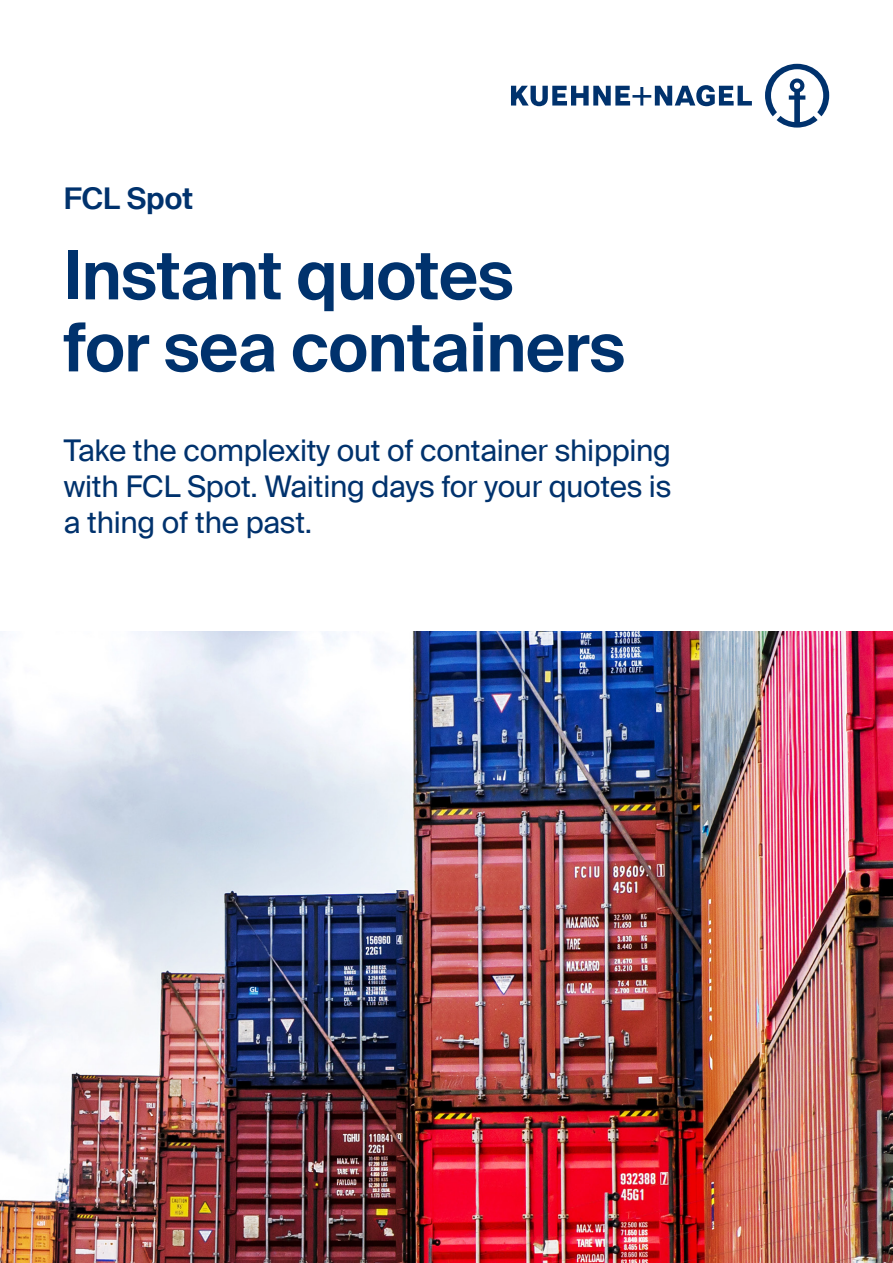
<style>
.page{position:relative;width:893px;height:1263px;background:#fff}
.page>*{position:absolute;margin:0;border:0;box-sizing:border-box;transform-origin:0 0}
.x___45pt{font:600 67.5px "Suisse Intl";letter-spacing:-.01em;color:#00326d}
.x___20pt{font:30px/36px "Suisse Intl";letter-spacing:-.01em;color:#00326d}
.x___20pt-2{font:600 30px "Suisse Intl";color:#00326d}
</style>
<div class="page">
<img style="left:0;top:631px;width:893px;height:632px">
<svg style="left:511px;top:64px;width:318px;height:64px"></svg>
<p class="x___20pt-2" style="left:64px;top:181px;width:131px">FCL Spot</p>
<p class="x___45pt" style="left:64px;top:237px;width:451px">Instant quotes</p>
<p class="x___45pt" style="left:64px;top:309px;width:563px">for sea containers</p>
<p class="x___20pt" style="left:64px;top:433px;width:609px">Take the complexity out of container shipping with FCL Spot. Waiting days for your quotes is</p>
<p class="x___20pt" style="left:64px;top:505px;width:250px">a thing of the past.</p>
</div>
